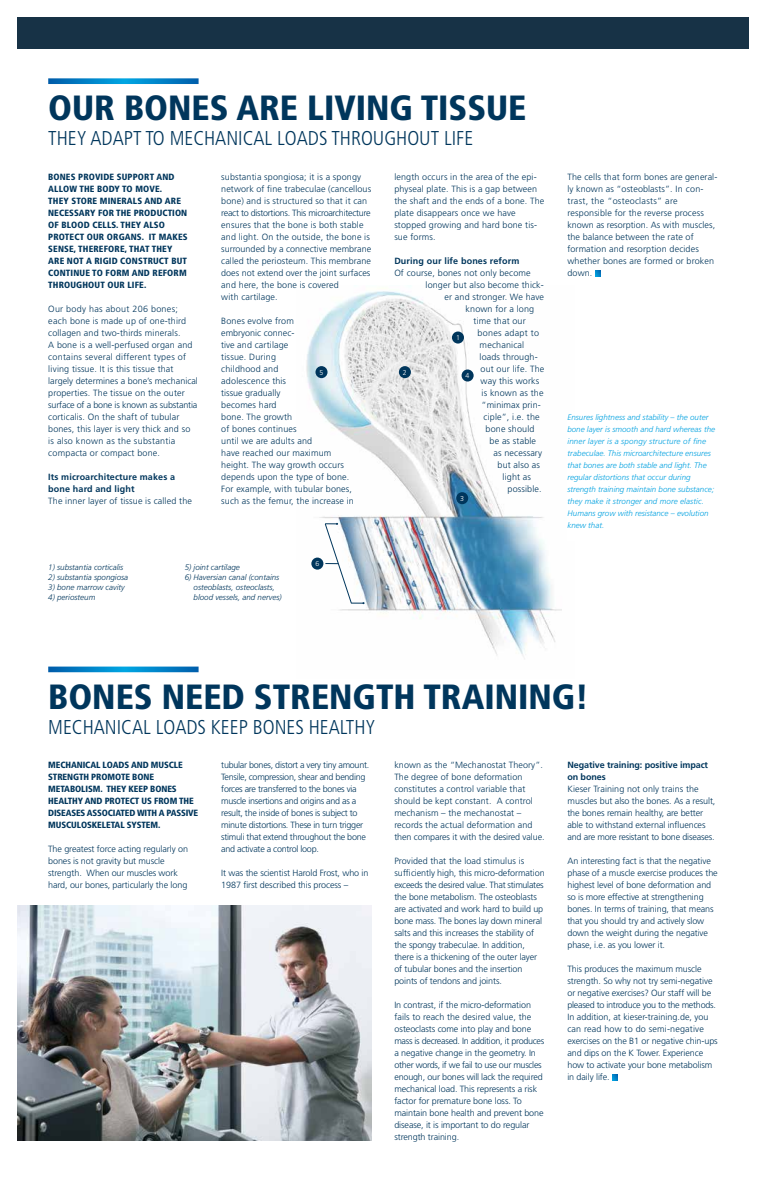
<style>
.page{position:relative;width:766px;height:1191px;background:#fff}
.page>*{position:absolute;margin:0;border:0;box-sizing:border-box;transform-origin:0 0}
.t1{font:900 condensed 35px "Frutiger LT Std";color:#00365c}
.t2{font:300 condensed 20px "Frutiger LT Std";color:#00365c}
.t3{font:300 9px/12px "Frutiger LT Std";letter-spacing:-.005em;color:#00365c}
.t4{font:300 9px/12px "Frutiger LT Std";letter-spacing:.015em;color:#00365c}
.t5{font:300 9px/12px "Frutiger LT Std";letter-spacing:-.03em;color:#00365c}
.t6{font:900 condensed 9px/12px "Frutiger LT Std";letter-spacing:.01em;color:#00365c}
.t7{font:900 condensed 9px/12px "Frutiger LT Std";letter-spacing:-.01em;color:#00365c}
.t8{font:700 9px/12px "Frutiger LT Std";letter-spacing:.015em;color:#00365c}
.t9{font:700 9px/12px "Frutiger LT Std";letter-spacing:-.01em;color:#00365c}
.t10{font:300 9px "Frutiger LT Std";letter-spacing:.03em;color:#00365c}
.t11{font:italic 300 8px/12px "Frutiger LT Std";color:#00a1e0}
.t12{font:italic 300 8px/10px "Frutiger LT Std";color:#00365c}
.t13{font:300 7px "Frutiger LT Std";color:#fff}
</style>
<div class="page">
<svg style="left:48px;top:78px;width:150px;height:6px"></svg>
<svg style="left:48px;top:666px;width:150px;height:6px"></svg>
<div style="left:17px;top:17px;width:731px;height:31px;background:#173246"></div>
<img style="left:306px;top:285px;width:256px;height:374px">
<svg style="left:595px;top:270px;width:5px;height:6px"></svg>
<svg style="left:612px;top:1074px;width:5px;height:6px"></svg>
<img style="left:17px;top:905px;width:354px;height:235px">
<div style="left:461px;top:369px;width:12px;height:12px;background:#00365c;border-radius:50%"></div>
<div style="left:315px;top:366px;width:12px;height:12px;background:#00365c;border-radius:50%"></div>
<div style="left:456px;top:492px;width:12px;height:12px;background:#00365c;border-radius:50%"></div>
<div style="left:311px;top:557px;width:12px;height:12px;background:#00365c;border-radius:50%"></div>
<div style="left:452px;top:331px;width:12px;height:12px;background:#00365c;border-radius:50%"></div>
<div style="left:399px;top:366px;width:12px;height:12px;background:#00365c;border-radius:50%"></div>
<svg style="left:324px;top:523px;width:40px;height:81px"></svg>
<h1 class="t1" style="left:48px;top:87px;width:479px">OUR BONES ARE LIVING TISSUE</h1>
<h2 class="t2" style="left:48px;top:127px;width:426px">THEY ADAPT TO MECHANICAL LOADS THROUGHOUT LIFE</h2>
<p class="t6" style="left:48px;top:171px;width:141px">BONES PROVIDE SUPPORT AND<br>ALLOW THE BODY TO MOVE.<br>THEY STORE MINERALS AND ARE<br>NECESSARY FOR THE PRODUCTION<br>OF BLOOD CELLS. THEY ALSO<br>PROTECT OUR ORGANS. IT MAKES<br>SENSE, THEREFORE, THAT THEY<br>ARE NOT A RIGID CONSTRUCT BUT<br>CONTINUE TO FORM AND REFORM<br>THROUGHOUT OUR LIFE.</p>
<p class="t4" style="left:48px;top:303px;width:151px">Our body has about 206 bones; each bone is made up of one-third collagen and two-thirds minerals.<br>A bone is a well-perfused organ and contains several different types of living tissue. It is this tissue that largely determines a bone’s mechanical properties. The tissue on the outer surface of a bone is known as substantia corticalis. On the shaft of tubular bones, this layer is very thick and so is also known as the substantia compacta or compact bone.</p>
<p class="t8" style="left:48px;top:471px;width:128px">Its microarchitecture makes a bone hard and light</p>
<p class="t4" style="left:48px;top:495px;width:145px">The inner layer of tissue is called the</p>
<p class="t4" style="left:394px;top:171px;width:151px">length occurs in the area of the epi&shy;physeal plate. This is a gap between the shaft and the ends of a bone. The plate disappears once we have stopped growing and hard bone tis&shy;sue forms.</p>
<p class="t8" style="left:394px;top:255px;width:127px">During our life bones reform</p>
<p class="t4" style="left:394px;top:267px;width:138px">Of course, bones not only become</p>
<p class="t4" style="left:425px;top:279px;width:120px">longer but also become thick-</p>
<p class="t4" style="left:444px;top:291px;width:101px">er and stronger. We have</p>
<p class="t4" style="left:465px;top:303px;width:70px">known for a long</p>
<p class="t4" style="left:473px;top:315px;width:54px">time that our</p>
<p class="t10" style="left:477px;top:328px;width:63px">bones adapt to</p>
<p class="t4" style="left:479px;top:339px;width:46px">mechanical</p>
<p class="t4" style="left:479px;top:351px;width:60px">loads through-</p>
<p class="t4" style="left:480px;top:363px;width:65px">out our life. The</p>
<p class="t4" style="left:480px;top:375px;width:60px">way this works</p>
<p class="t4" style="left:481px;top:387px;width:63px">is known as the</p>
<p class="t3" style="left:481px;top:399px;width:61px">“minimax prin-</p>
<p class="t4" style="left:483px;top:411px;width:58px">ciple”, i.e. the</p>
<p class="t4" style="left:485px;top:423px;width:50px">bone should</p>
<p class="t4" style="left:489px;top:435px;width:48px">be as stable</p>
<p class="t4" style="left:493px;top:447px;width:50px">as necessary</p>
<p class="t4" style="left:497px;top:459px;width:44px">but also as</p>
<p class="t3" style="left:502px;top:471px;width:30px">light as</p>
<p class="t4" style="left:507px;top:483px;width:36px">possible.</p>
<p class="t3" style="left:221px;top:171px;width:151px">substantia spongiosa; it is a spongy network of fine trabeculae (cancellous bone) and is structured so that it can react to distortions. This microarchitecture ensures that the bone is both stable and light. On the outside, the bone is surrounded by a connective membrane called the periosteum. This membrane does not extend over the joint surfaces and here, the bone is covered<br>with cartilage.</p>
<p class="t4" style="left:221px;top:315px;width:134px">Bones evolve from<br>embryonic connec-<br>tive and cartilage<br>tissue. During<br>childhood and<br>adolescence this<br>tissue gradually<br>becomes hard<br>bone. The growth<br>of bones continues<br>until we are adults and<br>have reached our maximum height. The way growth occurs depends upon the type of bone.<br>For example, with tubular bones, such as the femur, the increase in</p>
<p class="t13" style="left:456px;top:334px;width:5px">1</p>
<p class="t13" style="left:403px;top:368px;width:5px">2</p>
<p class="t13" style="left:319px;top:368px;width:5px">5</p>
<p class="t13" style="left:465px;top:371px;width:5px">4</p>
<p class="t13" style="left:460px;top:494px;width:5px">3</p>
<p class="t12" style="left:48px;top:562px;width:77px">1) substantia corticalis</p>
<p class="t12" style="left:48px;top:572px;width:82px">2) substantia spongiosa</p>
<p class="t12" style="left:48px;top:582px;width:78px">3) bone marrow cavity</p>
<p class="t12" style="left:48px;top:592px;width:49px">4) periosteum</p>
<p class="t12" style="left:185px;top:562px;width:57px">5) joint cartilage</p>
<p class="t12" style="left:193px;top:572px;width:90px;text-indent:-9px">6) Haversian canal (contains osteoblasts, osteoclasts, blood vessels, and nerves)</p>
<p class="t13" style="left:315px;top:559px;width:5px">6</p>
<p class="t4" style="left:567px;top:171px;width:151px">The cells that form bones are general&shy;ly known as “osteoblasts”. In con&shy;trast, the “osteoclasts” are responsible for the reverse process known as resorption. As with muscles, the balance between the rate of formation and resorption decides whether bones are formed or broken down.</p>
<p class="t11" style="left:567px;top:411px;width:149px">Ensures lightness and stability – the outer bone layer is smooth and hard whereas the inner layer is a spongy structure of fine trabeculae. This microarchitecture ensures that bones are both stable and light. The regular distortions that occur during strength training maintain bone substance; they make it stronger and more elastic.<br>Humans grow with resistance – evolution knew that.</p>
<h1 class="t1" style="left:48px;top:675px;width:542px">BONES NEED STRENGTH TRAINING!</h1>
<h2 class="t2" style="left:48px;top:715px;width:329px">MECHANICAL LOADS KEEP BONES HEALTHY</h2>
<p class="t7" style="left:48px;top:759px;width:151px">MECHANICAL LOADS AND MUSCLE<br>STRENGTH PROMOTE BONE<br>METABOLISM. THEY KEEP BONES<br>HEALTHY AND PROTECT US FROM THE<br>DISEASES ASSOCIATED WITH A PASSIVE<br>MUSCULOSKELETAL SYSTEM.</p>
<p class="t3" style="left:48px;top:843px;width:141px">The greatest force acting regularly on bones is not gravity but muscle strength. When our muscles work hard, our bones, particularly the long</p>
<p class="t5" style="left:221px;top:759px;width:149px">tubular bones, distort a very tiny amount.<br>Tensile, compression, shear and bending forces are transferred to the bones via muscle insertions and origins and as a result, the inside of bones is subject to minute distortions. These in turn trigger stimuli that extend throughout the bone and activate a control loop.</p>
<p class="t3" style="left:221px;top:867px;width:149px">It was the scientist Harold Frost, who in<br>1987 first described this process –</p>
<p class="t3" style="left:394px;top:759px;width:152px">known as the “Mechanostat Theory”.<br>The degree of bone deformation constitutes a control variable that should be kept constant. A control mechanism – the mechanostat – records the actual deformation and then compares it with the desired value.</p>
<p class="t3" style="left:394px;top:855px;width:152px">Provided that the load stimulus is sufficiently high, this micro-deformation exceeds the desired value. That stimulates the bone metabolism. The osteoblasts are activated and work hard to build up bone mass. The bones lay down mineral salts and this increases the stability of the spongy trabeculae. In addition, there is a thickening of the outer layer of tubular bones and the insertion points of tendons and joints.</p>
<p class="t3" style="left:394px;top:999px;width:151px">In contrast, if the micro-deformation fails to reach the desired value, the osteoclasts come into play and bone mass is decreased. In addition, it produces a negative change in the geometry. In other words, if we fail to use our muscles enough, our bones will lack the required mechanical load. This represents a risk factor for premature bone loss. To maintain bone health and prevent bone disease, it is important to do regular strength training.</p>
<p class="t9" style="left:567px;top:759px;width:142px">Negative training: positive impact on bones</p>
<p class="t3" style="left:567px;top:783px;width:149px">Kieser Training not only trains the muscles but also the bones. As a result, the bones remain healthy, are better able to withstand external influences and are more resistant to bone diseases.</p>
<p class="t3" style="left:567px;top:855px;width:152px">An interesting fact is that the negative phase of a muscle exercise produces the highest level of bone deformation and so is more effective at strengthening bones. In terms of training, that means that you should try and actively slow down the weight during the negative phase, i.e. as you lower it.</p>
<p class="t3" style="left:567px;top:963px;width:152px">This produces the maximum muscle strength. So why not try semi-negative or negative exercises? Our staff will be pleased to introduce you to the methods.<br>In addition, at kieser-training.de, you can read how to do semi-negative exercises on the B1 or negative chin-ups and dips on the K Tower. Experience how to activate your bone metabolism in daily life.</p>
</div>
